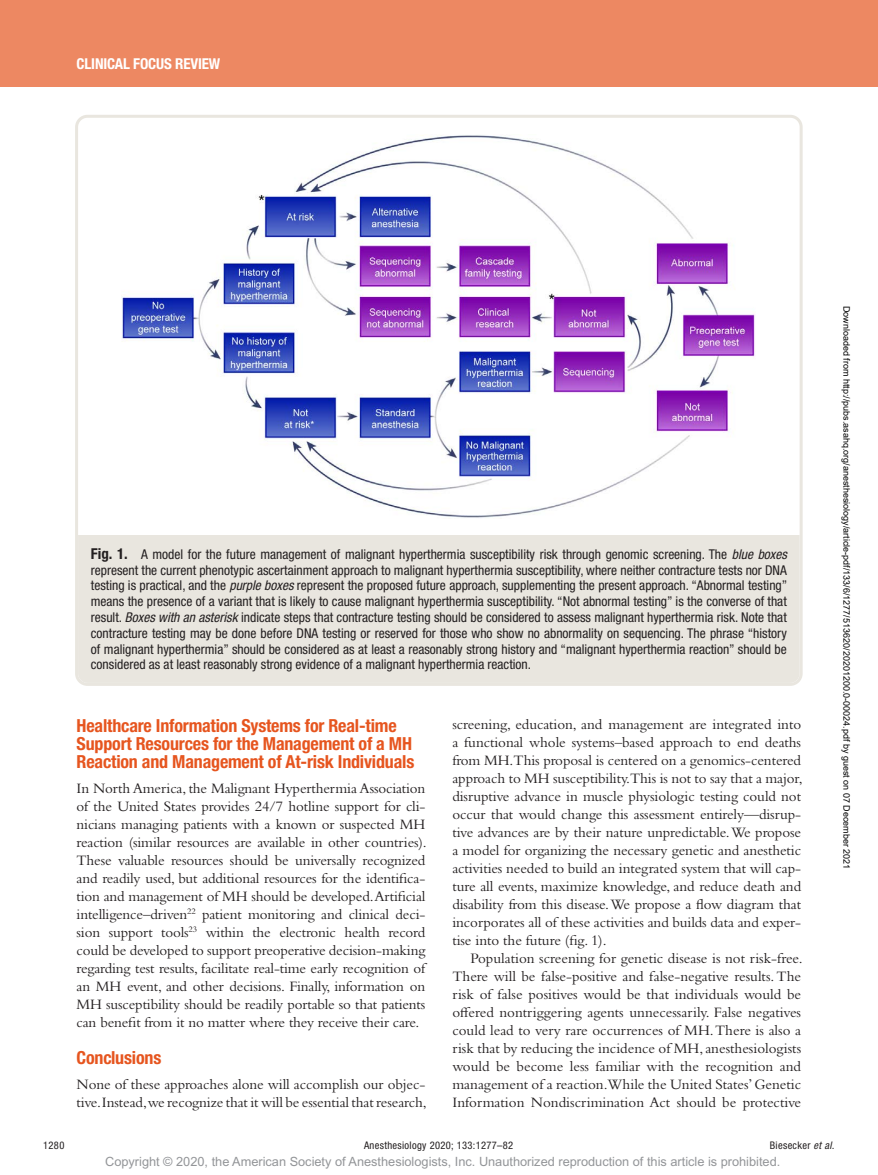
<style>
.page{position:relative;width:878px;height:1175px;background:#fff}
.page>*{position:absolute;margin:0;border:0;box-sizing:border-box;transform-origin:0 0}
.t1{font:700 condensed 18px/18px "Helvetica Neue LT Std";letter-spacing:-.01em;color:#e6551f}
.t2{font:15px/18px "Bembo Std";letter-spacing:-.005em;color:#231f20;text-align:justify}
.t3{font:700 condensed 15px "Helvetica Neue LT Std";letter-spacing:-.01em;color:#fff}
.t4{font:condensed 13.5px/15.8px "Helvetica Neue LT Std";color:#231f20;text-align:justify}
.t5{font:12.75px "Arial MT Std";color:#939598}
.t6{font:condensed 10.5px "Helvetica Neue LT Std";letter-spacing:.03em;color:#231f20}
.t7{font:9px "Arial";color:#000}
.s1{font-weight:700;font-size:15px}
.s2{font-style:italic}
</style>
<div class="page">
<div style="left:0;top:0;width:878px;height:86px;background:#ed8862"></div>
<img style="left:122px;top:135px;width:633px;height:383px">
<div style="left:78px;top:535px;width:721px;height:148px;background:#e9e6df"></div>
<div style="left:75px;top:115px;width:727px;height:571px;border:3px solid #e9e6df;border-radius:11px"></div>
<p class="t3" style="left:77px;top:54px;width:145px">CLINICAL FOCUS REVIEW</p>
<p class="t4" style="left:91px;top:546px;width:698px"><span class="s1">Fig. 1.</span> A model for the future management of malignant hyperthermia susceptibility risk through genomic screening. The <span class="s2">blue boxes </span>represent the current phenotypic ascertainment approach to malignant hyperthermia susceptibility, where neither contracture tests nor DNA testing is practical, and the <span class="s2">purple boxes</span> represent the proposed future approach, supplementing the present approach. “Abnormal testing” means the presence of a variant that is likely to cause malignant hyperthermia susceptibility. “Not abnormal testing” is the converse of that result. <span class="s2">Boxes with an asterisk</span> indicate steps that contracture testing should be considered to assess malignant hyperthermia risk. Note that contracture testing may be done before DNA testing or reserved for those who show no abnormality on sequencing. The phrase “history of malignant hyperthermia” should be considered as at least a reasonably strong history and “malignant hyperthermia reaction” should be considered as at least reasonably strong evidence of a malignant hyperthermia reaction.</p>
<p class="t1" style="left:77px;top:716px;width:339px">Healthcare Information Systems for Real-time<br>Support Resources for the Management of a MH<br>Reaction and Management of At-risk Individuals</p>
<p class="t2" style="left:77px;top:778px;width:352px">In North America, the Malignant Hyperthermia Association of the United States provides 24/7 hotline support for cli&shy;nicians managing patients with a known or suspected MH reaction (similar resources are available in other countries).<br>These valuable resources should be universally recognized and readily used, but additional resources for the identifica&shy;tion and management of MH should be developed. Artificial intelligence–driven<sup>22</sup> patient monitoring and clinical deci&shy;sion support tools<sup>23</sup> within the electronic health record could be developed to support preoperative decision-making regarding test results, facilitate real-time early recognition of an MH event, and other decisions. Finally, information on MH susceptibility should be readily portable so that patients can benefit from it no matter where they receive their care.</p>
<p class="t1" style="left:77px;top:1048px;width:86px">Conclusions</p>
<p class="t2" style="left:77px;top:1074px;width:352px">None of these approaches alone will accomplish our objec&shy;tive. Instead, we recognize that it will be essential that research,</p>
<p class="t2" style="left:452px;top:715px;width:352px">screening, education, and management are integrated into a functional whole systems–based approach to end deaths from MH.This proposal is centered on a genomics-centered approach to MH susceptibility.This is not to say that a major, disruptive advance in muscle physiologic testing could not occur that would change this assessment entirely—disrup&shy;tive advances are by their nature unpredictable. We propose a model for organizing the necessary genetic and anesthetic activities needed to build an integrated system that will cap&shy;ture all events, maximize knowledge, and reduce death and disability from this disease. We propose a flow diagram that incorporates all of these activities and builds data and exper&shy;tise into the future (fig. 1).</p>
<p class="t2" style="left:452px;top:949px;width:352px;text-indent:18px">Population screening for genetic disease is not risk-free.<br>There will be false-positive and false-negative results. The risk of false positives would be that individuals would be offered nontriggering agents unnecessarily. False negatives could lead to very rare occurrences of MH. There is also a risk that by reducing the incidence of MH, anesthesiologists would be become less familiar with the recognition and management of a reaction.While the United States’ Genetic Information Nondiscrimination Act should be protective</p>
<p class="t7" style="left:850px;top:306px;width:565px;rotate:90deg">Downloaded from http://pubs.asahq.org/anesthesiology/article-pdf/133/6/1277/513620/20201200.0-00024.pdf by guest on 07 December 2021</p>
<p class="t6" style="left:43px;top:1139px;width:23px">1280</p>
<p class="t6" style="left:364px;top:1139px;width:151px">Anesthesiology 2020; 133:1277–82</p>
<p class="t6" style="left:769px;top:1139px;width:66px">Biesecker <span class="s2">et al.</span></p>
<p class="t5" style="left:105px;top:1154px;width:676px">Copyright © 2020, the American Society of Anesthesiologists, Inc. Unauthorized reproduction of this article is prohibited.</p>
</div>
